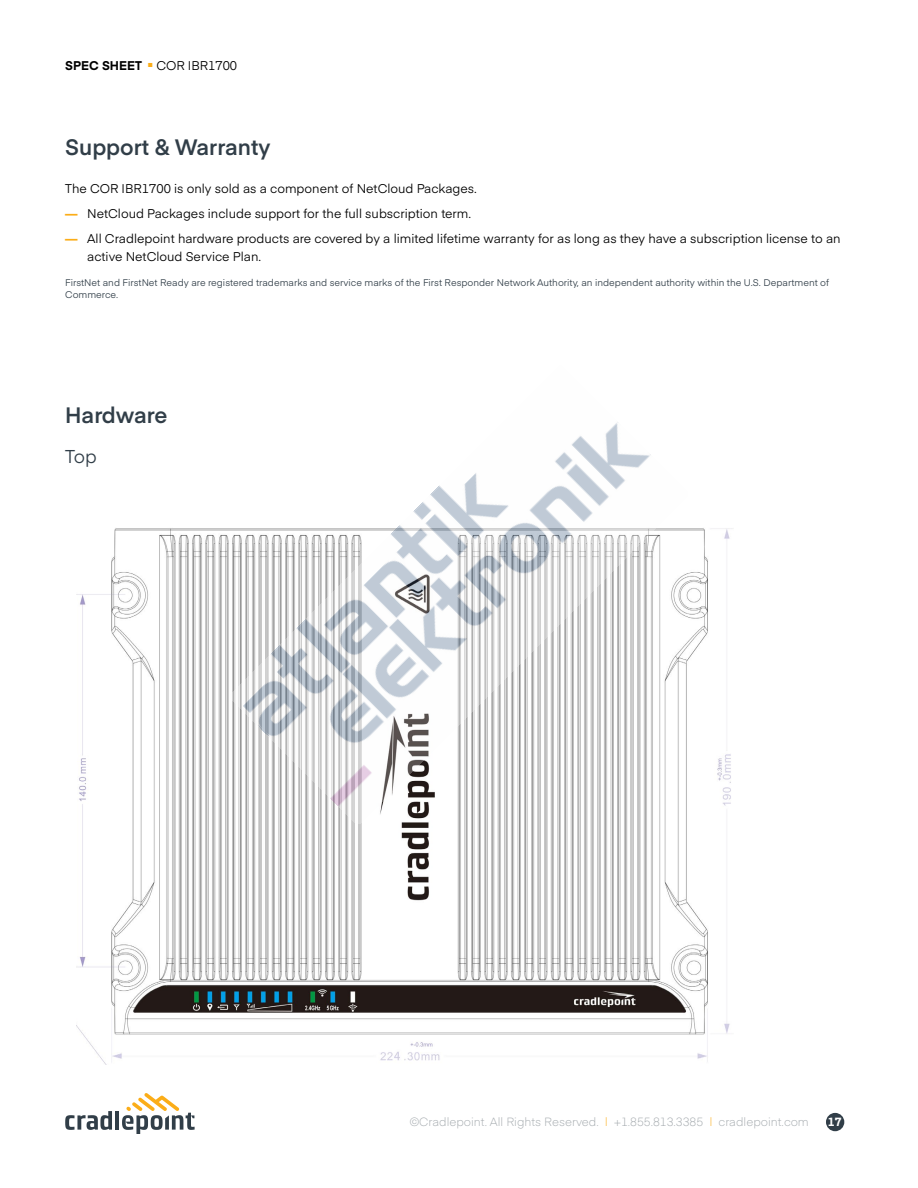
<style>
.page{position:relative;width:918px;height:1188px;background:#fff}
.page>*{position:absolute;margin:0;border:0;box-sizing:border-box;transform-origin:0 0}
.t1{font:600 22.05px "Eina 01";color:#313e48}
.t2{font:18.3px "Eina 01";color:#313e48}
.t3{font:12.45px/18.3px "Eina 01";color:#000}
.t4{font:300 11.7px "Eina 01";color:#a3a9ad}
.t5{font:700 11.7px "Eina 01";color:#fff}
.t6{font:9.6px/11.7px "Eina 01";color:#313e48}
.s1{font-weight:700}
.s2{font-weight:700;color:#fbad18}
.s3{color:#fbad18}
</style>
<div class="page">
<div style="left:826px;top:1113px;width:18px;height:18px;background:#313e48;border-radius:50%"></div>
<svg style="left:65px;top:1111px;width:47px;height:19px"></svg>
<hr style="left:115px;top:1111px;width:4px;height:19px;background:#313e48">
<svg style="left:122px;top:1093px;width:73px;height:41px"></svg>
<img style="left:76px;top:528px;width:657px;height:537px">
<img style="left:230px;top:422px;width:458px;height:401px">
<p class="t3" style="left:65px;top:56px;width:174px"><span class="s1">SPEC SHEET</span> <sup>■</sup> COR IBR1700</p>
<h1 class="t1" style="left:65px;top:131px;width:207px">Support &amp; Warranty</h1>
<p class="t3" style="left:65px;top:179px;width:413px">The COR IBR1700 is only sold as a component of NetCloud Packages.</p>
<p class="t3" style="left:65px;top:204px;width:408px"><span class="s2">—</span> NetCloud Packages include support for the full subscription term.</p>
<p class="t3" style="left:87px;top:228px;width:755px;text-indent:-22px"><span class="s2">—</span> All Cradlepoint hardware products are covered by a limited lifetime warranty for as long as they have a subscription license to an active NetCloud Service Plan.</p>
<p class="t6" style="left:65px;top:276px;width:765px">FirstNet and FirstNet Ready are registered trademarks and service marks of the First Responder Network Authority, an independent authority within the U.S. Department of<br>Commerce.</p>
<h1 class="t1" style="left:65px;top:399px;width:104px">Hardware</h1>
<h2 class="t2" style="left:65px;top:443px;width:33px">Top</h2>
<p class="t4" style="left:410px;top:1113px;width:401px">©Cradlepoint. All Rights Reserved. <span class="s3">|</span> +1.855.813.3385 <span class="s3">|</span> cradlepoint.com</p>
<p class="t5" style="left:828px;top:1113px;width:15px">17</p>
</div>
